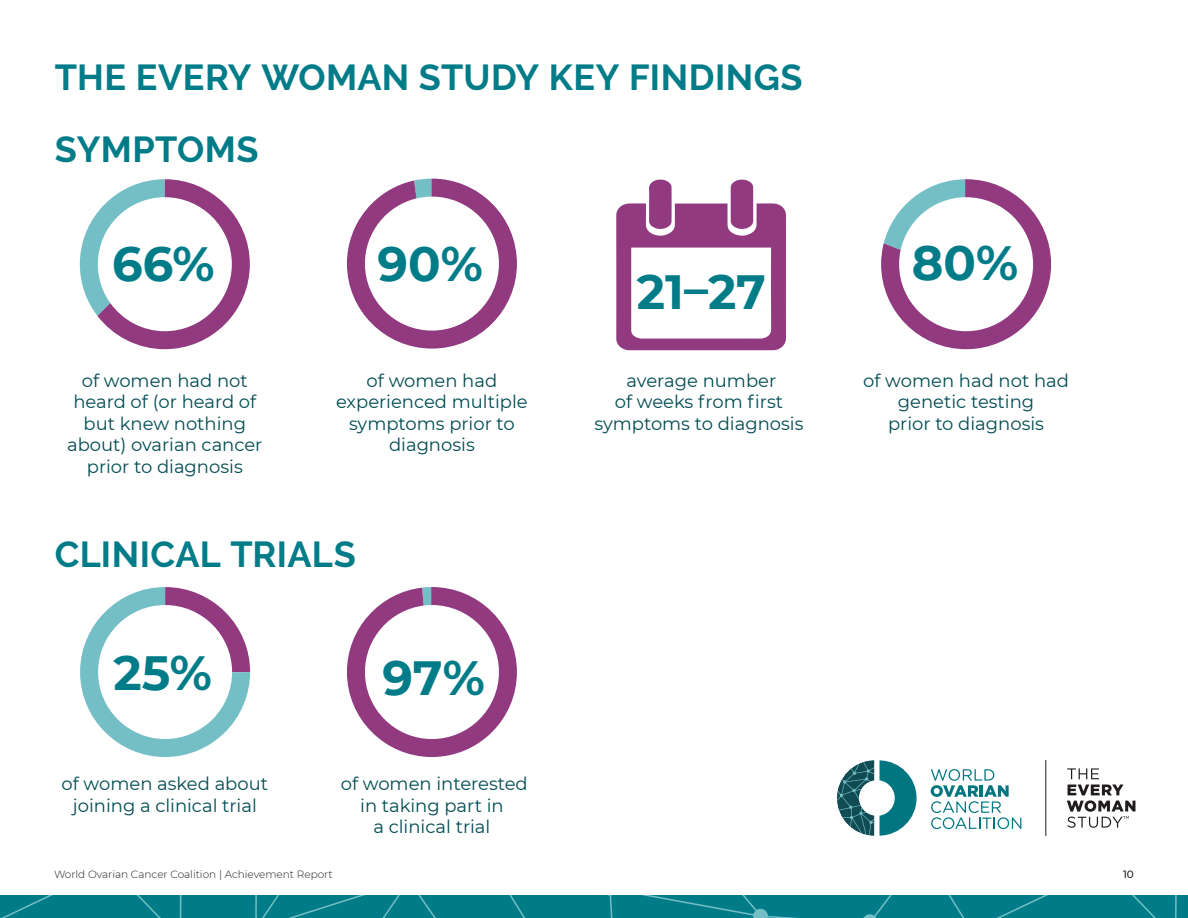
<style>
.page{position:relative;width:1188px;height:918px;background:#fff}
.page>*{position:absolute;margin:0;border:0;box-sizing:border-box;transform-origin:0 0}
.t1{font:700 48px "Montserrat";color:#007c89}
.t2{font:700 36px "Raleway";letter-spacing:.01em;color:#007c89}
.t3{font:18px/21.6px "Montserrat";color:#004c53;text-align:center}
.t4{font:300 10.5px "Montserrat";color:#231f20}
.t5{font:500 10.5px "Montserrat";color:#231f20}
</style>
<div class="page">
<div style="left:0;top:896px;width:1188px;height:22px;background:#007c89"></div>
<svg style="left:255px;top:896px;width:181px;height:22px"></svg>
<svg style="left:510px;top:896px;width:15px;height:22px"></svg>
<svg style="left:609px;top:896px;width:568px;height:22px"></svg>
<svg style="left:1px;top:896px;width:181px;height:22px"></svg>
<svg style="left:80px;top:587px;width:170px;height:170px"></svg>
<svg style="left:347px;top:179px;width:170px;height:170px"></svg>
<svg style="left:80px;top:179px;width:170px;height:170px"></svg>
<svg style="left:881px;top:179px;width:170px;height:170px"></svg>
<svg style="left:616px;top:179px;width:170px;height:171px"></svg>
<svg style="left:347px;top:587px;width:170px;height:170px"></svg>
<svg style="left:837px;top:760px;width:80px;height:76px"></svg>
<svg style="left:931px;top:769px;width:90px;height:60px"></svg>
<svg style="left:1067px;top:768px;width:32px;height:11px"></svg>
<svg style="left:1067px;top:785px;width:69px;height:43px"></svg>
<hr style="left:1045px;top:760px;width:1px;height:76px;background:#211d1e">
<h2 class="t2" style="left:55px;top:57px;width:749px">THE EVERY WOMAN STUDY KEY FINDINGS</h2>
<h2 class="t2" style="left:55px;top:129px;width:205px">SYMPTOMS</h2>
<h1 class="t1" style="left:112px;top:230px;width:104px">66%</h1>
<p class="t3" style="left:67px;top:369px;width:197px">of women had not heard of (or heard of but knew nothing about) ovarian cancer prior to diagnosis</p>
<h1 class="t1" style="left:378px;top:230px;width:107px">90%</h1>
<p class="t3" style="left:336px;top:369px;width:193px">of women had experienced multiple symptoms prior to diagnosis</p>
<h2 class="t2" style="left:55px;top:534px;width:302px">CLINICAL TRIALS</h2>
<h1 class="t1" style="left:114px;top:639px;width:100px">25%</h1>
<h1 class="t1" style="left:382px;top:643px;width:104px">97%</h1>
<p class="t3" style="left:62px;top:772px;width:208px">of women asked about joining a clinical trial</p>
<p class="t3" style="left:341px;top:772px;width:188px">of women interested in taking part in<br>a clinical trial</p>
<h1 class="t1" style="left:637px;top:257px;width:131px">21–27</h1>
<p class="t3" style="left:594px;top:369px;width:211px">average number<br>of weeks from first symptoms to diagnosis</p>
<h1 class="t1" style="left:912px;top:228px;width:108px">80%</h1>
<p class="t3" style="left:863px;top:369px;width:207px">of women had not had genetic testing<br>prior to diagnosis</p>
<p class="t4" style="left:54px;top:867px;width:280px">World Ovarian Cancer Coalition | Achievement Report</p>
<p class="t5" style="left:1123px;top:867px;width:12px">10</p>
</div>
